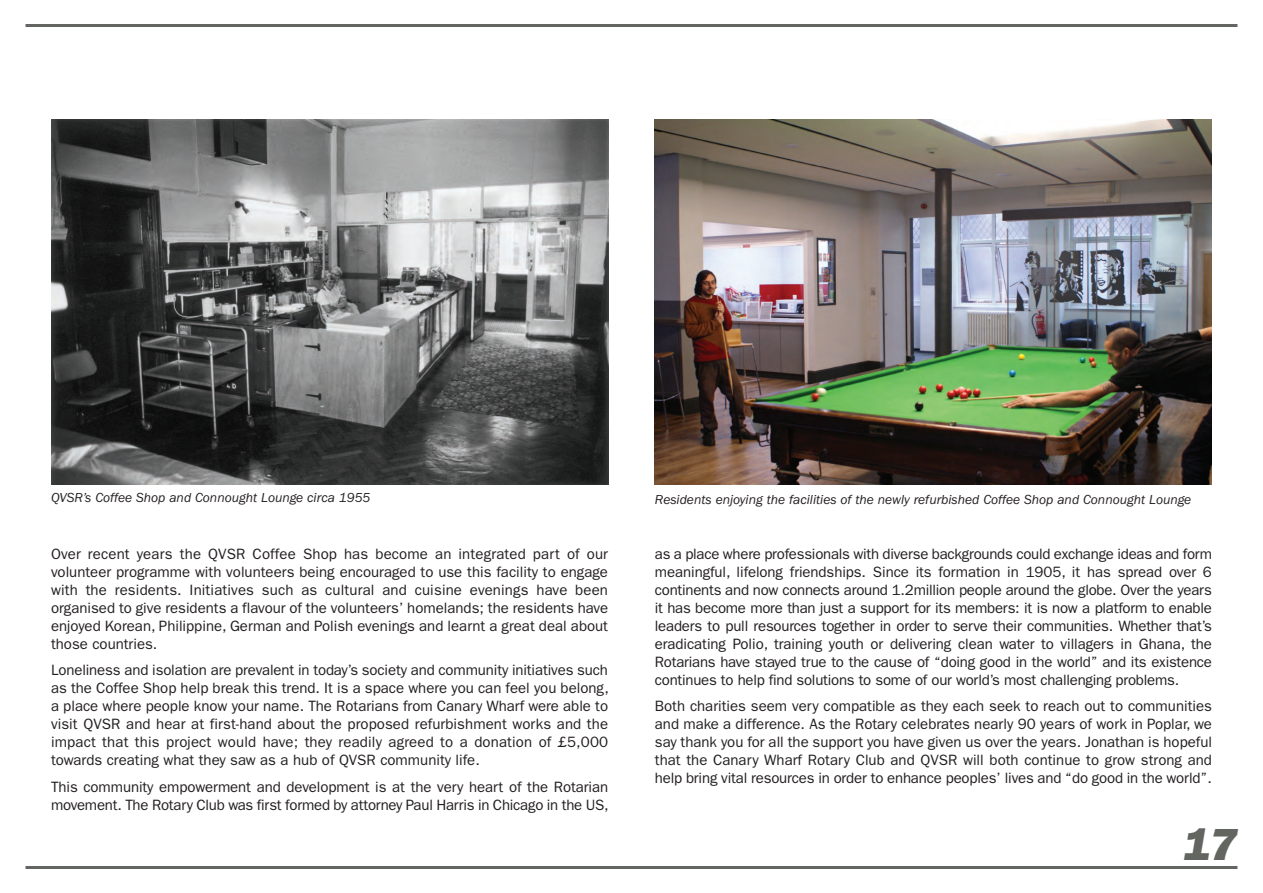
<style>
.page{position:relative;width:1263px;height:893px;background:#fff}
.page>*{position:absolute;margin:0;border:0;box-sizing:border-box;transform-origin:0 0}
.t1{font:italic 800 46.5px "Franklin Gothic";color:#636560}
.t2{font:15px/18px "Franklin Gothic";letter-spacing:-.005em;color:#231f20;text-align:justify}
.t3{font:italic 13.5px "Franklin Gothic";color:#231f20}
</style>
<div class="page">
<hr style="left:26px;top:866px;width:1211px;height:3px;background:#636560">
<hr style="left:26px;top:24px;width:1211px;height:3px;background:#636560">
<img style="left:51px;top:119px;width:557px;height:366px">
<img style="left:655px;top:119px;width:557px;height:366px">
<p class="t3" style="left:51px;top:493px;width:321px">QVSR’s Coffee Shop and Connought Lounge circa 1955</p>
<p class="t3" style="left:655px;top:495px;width:538px">Residents enjoying the facilities of the newly refurbished Coffee Shop and Connought Lounge</p>
<p class="t2" style="left:51px;top:546px;width:559px">Over recent years the QVSR Coffee Shop has become an integrated part of our volunteer programme with volunteers being encouraged to use this facility to engage with the residents. Initiatives such as cultural and cuisine evenings have been organised to give residents a flavour of the volunteers’ homelands; the residents have enjoyed Korean, Philippine, German and Polish evenings and learnt a great deal about those countries.</p>
<p class="t2" style="left:51px;top:663px;width:559px">Loneliness and isolation are prevalent in today’s society and community initiatives such as the Coffee Shop help break this trend. It is a space where you can feel you belong, a place where people know your name. The Rotarians from Canary Wharf were able to visit QVSR and hear at first-hand about the proposed refurbishment works and the impact that this project would have; they readily agreed to a donation of £5,000 towards creating what they saw as a hub of QVSR community life.</p>
<p class="t2" style="left:51px;top:779px;width:559px">This community empowerment and development is at the very heart of the Rotarian movement. The Rotary Club was first formed by attorney Paul Harris in Chicago in the US,</p>
<p class="t2" style="left:655px;top:546px;width:559px">as a place where professionals with diverse backgrounds could exchange ideas and form meaningful, lifelong friendships. Since its formation in 1905, it has spread over 6 continents and now connects around 1.2million people around the globe. Over the years it has become more than just a support for its members: it is now a platform to enable leaders to pull resources together in order to serve their communities. Whether that’s eradicating Polio, training youth or delivering clean water to villagers in Ghana, the Rotarians have stayed true to the cause of “doing good in the world” and its existence continues to help find solutions to some of our world’s most challenging problems.</p>
<p class="t2" style="left:655px;top:698px;width:559px">Both charities seem very compatible as they each seek to reach out to communities and make a difference. As the Rotary celebrates nearly 90 years of work in Poplar, we say thank you for all the support you have given us over the years. Jonathan is hopeful that the Canary Wharf Rotary Club and QVSR will both continue to grow strong and help bring vital resources in order to enhance peoples’ lives and “do good in the world”.</p>
<h1 class="t1" style="left:1183px;top:828px;width:56px">17</h1>
</div>
